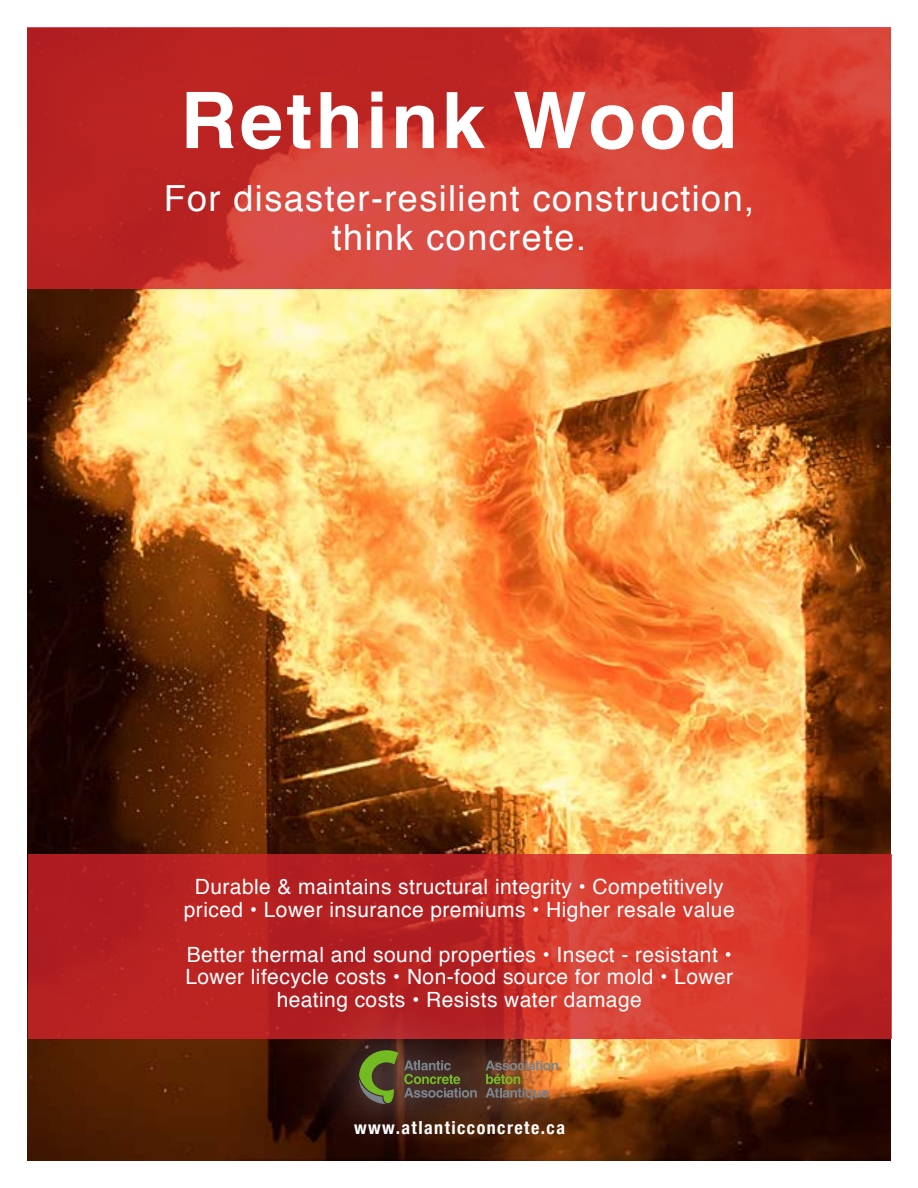
<style>
.page{position:relative;width:918px;height:1188px;background:#fff}
.page>*{position:absolute;margin:0;border:0;box-sizing:border-box;transform-origin:0 0}
.t1{font:700 78px "Helvetica";letter-spacing:.04em;color:#fff}
.t2{font:36px/39px "Helvetica";letter-spacing:.04em;color:#fff;text-align:center}
.t3{font:21px/22.5px "Helvetica";letter-spacing:.02em;color:#fff;text-align:center}
.t4{font:700 condensed 18px "Helvetica Neue";letter-spacing:.08em;color:#fff}
</style>
<div class="page">
<img style="left:27px;top:288px;width:864px;height:873px">
<svg style="left:27px;top:27px;width:864px;height:261px;background:#cb342d"></svg>
<svg style="left:28px;top:854px;width:864px;height:185px;background:#c12b27"></svg>
<div style="left:307px;top:999px;width:297px;height:156px;background:#fff;opacity:.75"></div>
<svg style="left:404px;top:1060px;width:73px;height:38px;background:#524837"></svg>
<img style="left:486px;top:1060px;width:72px;height:40px">
<svg style="left:359px;top:1050px;width:39px;height:54px;background:#5b6b2c"></svg>
<h1 class="t1" style="left:180px;top:58px;width:559px">Rethink Wood</h1>
<h2 class="t2" style="left:164px;top:180px;width:592px">For disaster-resilient construction, think concrete.</h2>
<p class="t3" style="left:184px;top:876px;width:552px">Durable &amp; maintains structural integrity • Competitively priced • Lower insurance premiums • Higher resale value</p>
<p class="t3" style="left:185px;top:944px;width:549px">Better thermal and sound properties • Insect - resistant •<br>Lower lifecycle costs • Non-food source for mold • Lower heating costs • Resists water damage</p>
<p class="t4" style="left:354px;top:1113px;width:212px">www.atlanticconcrete.ca</p>
</div>
